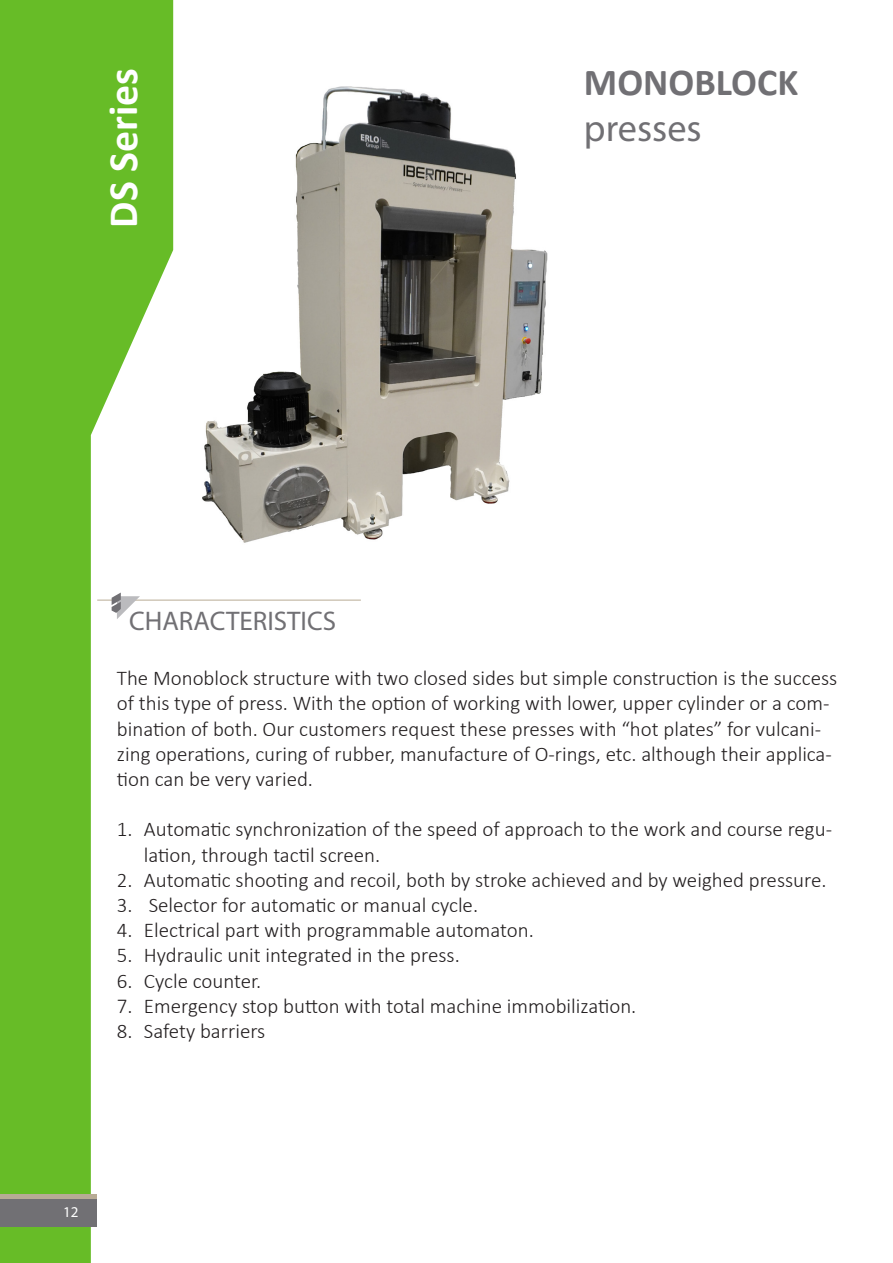
<style>
.page{position:relative;width:893px;height:1263px;background:#fff}
.page>*{position:absolute;margin:0;border:0;box-sizing:border-box;transform-origin:0 0}
.t1{font:700 41.85px "Calibri";color:#fff}
.t2{font:700 38.25px/45.9px "Calibri";color:#717074}
.t3{font:27px "Myriad Pro";color:#717074}
.t4{font:300 21px/25.2px "Calibri";color:#231f20}
.Folio{font:15px "Myriad Pro";color:#fff}
.s1{font-family:"Myriad Pro";font-weight:400}
</style>
<div class="page">
<svg style="left:0;top:0;width:173px;height:1263px;fill:#67bc27"></svg>
<div style="left:0;top:1196px;width:96px;height:30px;background:#717074"></div>
<div style="left:0;top:1194px;width:96px;height:5px;background:#b8ab95"></div>
<hr style="left:97px;top:600px;width:264px;height:1px;background:#b8ab95">
<svg style="left:112px;top:592px;width:28px;height:27px"></svg>
<img style="left:202px;top:86px;width:346px;height:457px">
<p class="t1" style="left:94px;top:228px;width:161px;rotate:-90deg">DS Series</p>
<p class="t2" style="left:584px;top:59px;width:216px">MONOBLOCK <span class="s1">presses</span></p>
<p class="t3" style="left:129px;top:604px;width:208px">CHARACTERISTICS</p>
<p class="t4" style="left:117px;top:665px;width:722px">The Monoblock structure with two closed sides but simple construction is the success of this type of press. With the option of working with lower, upper cylinder or a com&shy;bination of both. Our customers request these presses with “hot plates” for vulcani&shy;zing operations, curing of rubber, manufacture of O-rings, etc. although their applica&shy;tion can be very varied.</p>
<p class="t4" style="left:144px;top:816px;width:690px;text-indent:-27px">1. Automatic synchronization of the speed of approach to the work and course regu&shy;lation, through tactil screen.</p>
<p class="t4" style="left:117px;top:867px;width:711px">2. Automatic shooting and recoil, both by stroke achieved and by weighed pressure.</p>
<p class="t4" style="left:117px;top:892px;width:363px">3. Selector for automatic or manual cycle.</p>
<p class="t4" style="left:117px;top:917px;width:418px">4. Electrical part with programmable automaton.</p>
<p class="t4" style="left:117px;top:942px;width:344px">5. Hydraulic unit integrated in the press.</p>
<p class="t4" style="left:117px;top:968px;width:146px">6. Cycle counter.</p>
<p class="t4" style="left:117px;top:993px;width:521px">7. Emergency stop button with total machine immobilization.</p>
<p class="t4" style="left:117px;top:1018px;width:150px">8. Safety barriers</p>
<p class="Folio" style="left:63px;top:1203px;width:17px">12</p>
</div>
